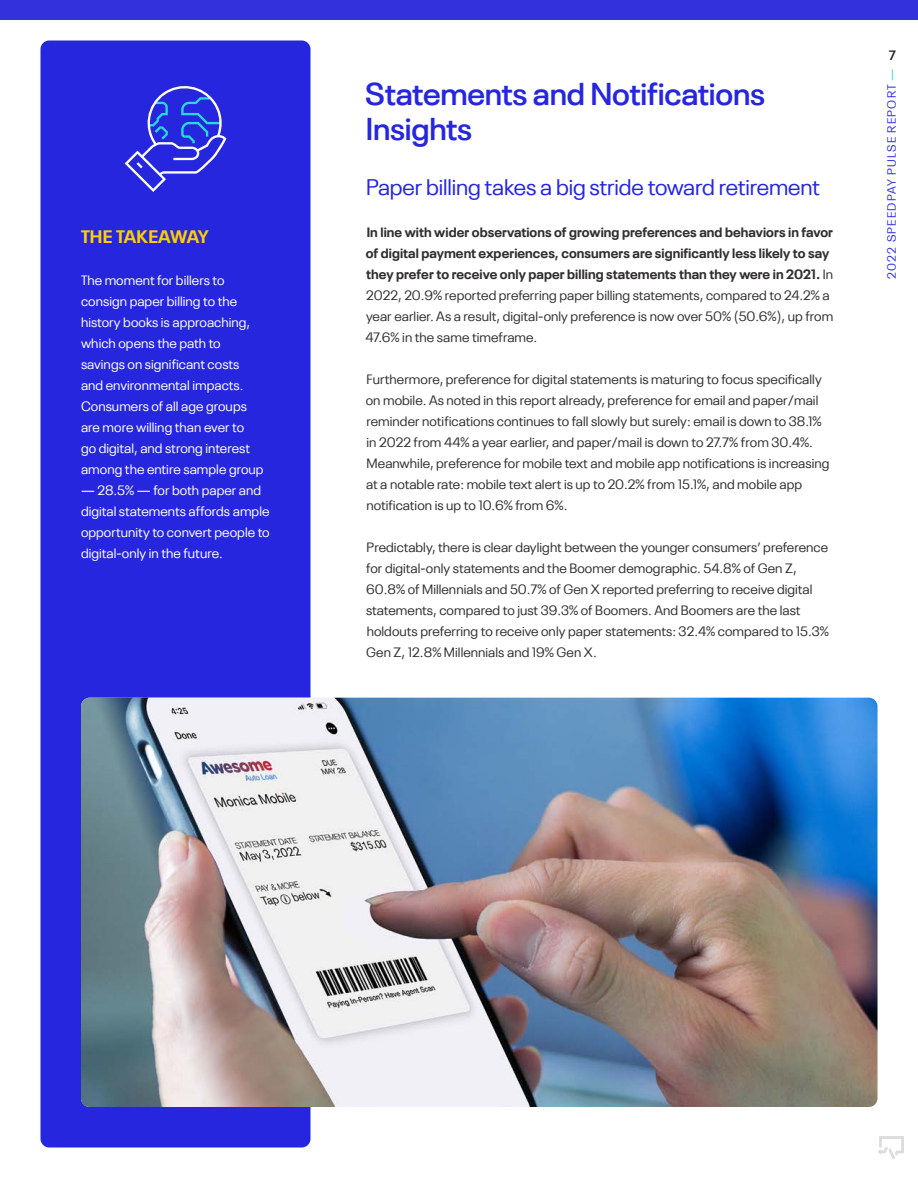
<style>
.page{position:relative;width:918px;height:1188px;background:#fff}
.page>*{position:absolute;margin:0;border:0;box-sizing:border-box;transform-origin:0 0}
.t1{font:600 31.5px/34.5px "Neue Plak";letter-spacing:-.005em;color:#2626de}
.t2{font:22.5px "Neue Plak";letter-spacing:-.005em;color:#2626de}
.t3{font:700 18px "Neue Plak";letter-spacing:.005em;color:#ffcf00}
.Body{font:13.5px/21px "Neue Plak";letter-spacing:.005em;color:#312f30}
.Body-2{font:700 13.5px/21px "Neue Plak";letter-spacing:.005em;color:#312f30}
.Body-3{font:13.5px/21px "Neue Plak";letter-spacing:.005em;color:#fff}
.t4{font:600 13.5px "Neue Plak";color:#231f20}
.t5{font:12px "Neue Plak";letter-spacing:.1em;color:#3131df}
.s1{font-weight:400}
.s2{color:#31dbdd}
</style>
<div class="page">
<div style="left:0;top:0;width:918px;height:19px;background:#3231dc"></div>
<svg style="left:878px;top:1136px;width:26px;height:23px"></svg>
<div style="left:40px;top:40px;width:271px;height:1108px;background:#2626de;border-radius:9px"></div>
<img style="left:81px;top:698px;width:797px;height:409px">
<svg style="left:125px;top:86px;width:101px;height:106px"></svg>
<p class="t3" style="left:81px;top:222px;width:129px">THE TAKEAWAY</p>
<p class="Body-3" style="left:81px;top:268px;width:184px">The moment for billers to consign paper billing to the history books is approaching, which opens the path to savings on significant costs and environmental impacts.<br>Consumers of all age groups are more willing than ever to<br>go digital, and strong interest among the entire sample group</p>
<p class="Body-3" style="left:81px;top:478px;width:190px">— 28.5% — for both paper and digital statements affords ample opportunity to convert people to digital-only in the future.</p>
<p class="t1" style="left:365px;top:74px;width:401px">Statements and Notifications<br>Insights</p>
<p class="t2" style="left:366px;top:170px;width:455px">Paper billing takes a big stride toward retirement</p>
<p class="Body-2" style="left:365px;top:221px;width:469px">In line with wider observations of growing preferences and behaviors in favor of digital payment experiences, consumers are significantly less likely to say they prefer to receive only paper billing statements than they were in 2021. <span class="s1">In 2022, 20.9% reported preferring paper billing statements, compared to 24.2% a year earlier. As a result, digital-only preference is now over 50% (50.6%), up from 47.6% in the same timeframe.</span></p>
<p class="Body" style="left:366px;top:368px;width:465px">Furthermore, preference for digital statements is maturing to focus specifically on mobile. As noted in this report already, preference for email and paper/mail reminder notifications continues to fall slowly but surely: email is down to 38.1% in 2022 from 44% a year earlier, and paper/mail is down to 27.7% from 30.4%.<br>Meanwhile, preference for mobile text and mobile app notifications is increasing at a notable rate: mobile text alert is up to 20.2% from 15.1%, and mobile app notification is up to 10.6% from 6%.</p>
<p class="Body" style="left:366px;top:536px;width:464px">Predictably, there is clear daylight between the younger consumers’ preference for digital-only statements and the Boomer demographic. 54.8% of Gen Z, 60.8% of Millennials and 50.7% of Gen X reported preferring to receive digital statements, compared to just 39.3% of Boomers. And Boomers are the last holdouts preferring to receive only paper statements: 32.4% compared to 15.3% Gen Z, 12.8% Millennials and 19% Gen X.</p>
<p class="t4" style="left:889px;top:44px;width:9px">7</p>
<p class="t5" style="left:882px;top:279px;width:212px;rotate:-90deg">2022 SPEEDPAY PULSE REPORT <span class="s2">—</span></p>
</div>
